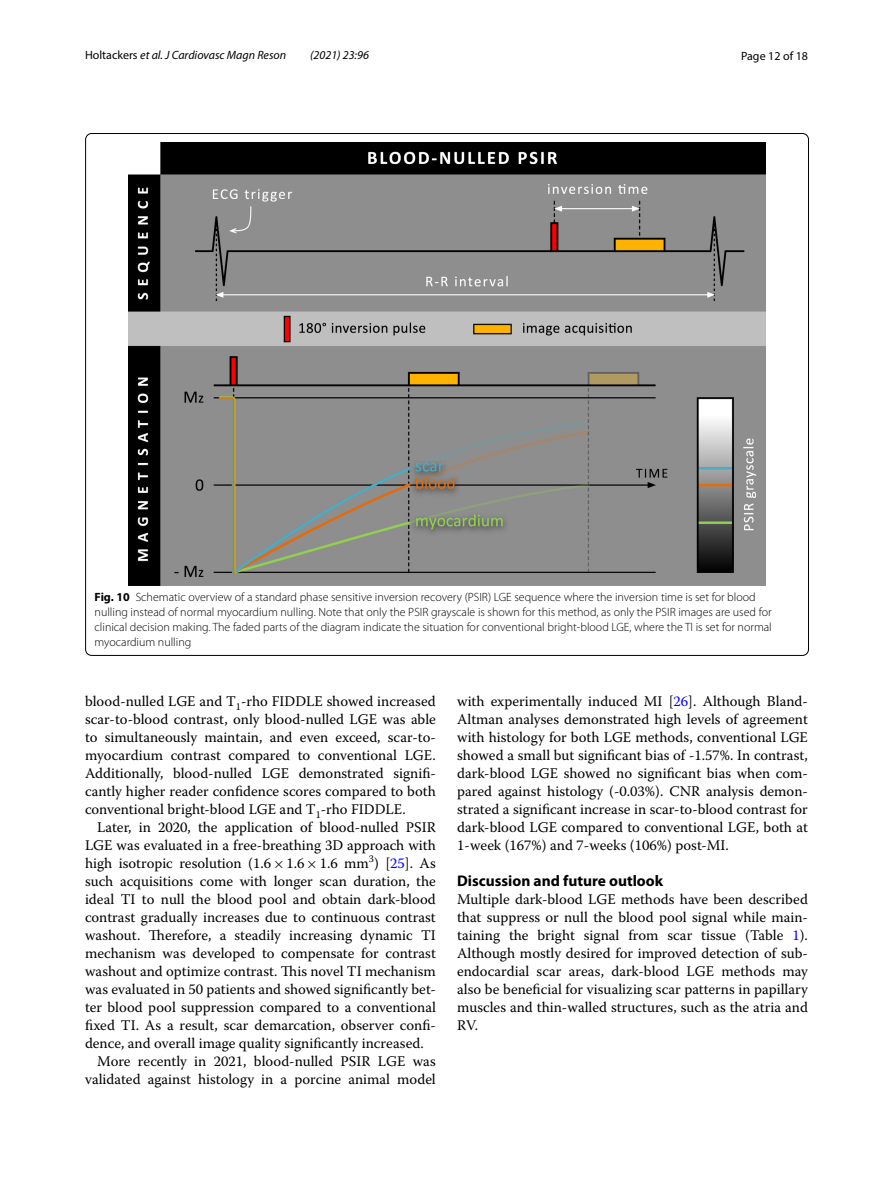
<style>
.page{position:relative;width:893px;height:1187px;background:#fff}
.page>*{position:absolute;margin:0;border:0;box-sizing:border-box;transform-origin:0 0}
.t1{font:700 15.45px "Myriad Pro";color:#000}
.t2{font:14.7px/18px "Warnock Pro";color:#000;text-align:justify}
.t3{font:300 12px/15px "Myriad Pro";color:#000}
.t4{font:italic 12px "Myriad Pro";color:#000}
.t5{font:12px "Myriad Pro";color:#000}
.s1{font-style:normal}
.s2{font-weight:700}
.s3{font-family:"MTSY"}
.s4{color:#00f}
</style>
<div class="page">
<img style="left:128px;top:142px;width:638px;height:443px">
<p class="t4" style="left:85px;top:48px;width:203px"><span class="s1">Holtackers</span> et al. J Cardiovasc Magn Reson</p>
<p class="t4" style="left:310px;top:48px;width:60px">(2021) 23:96</p>
<p class="t5" style="left:741px;top:48px;width:68px">Page 12 of 18</p>
<p class="t3" style="left:95px;top:589px;width:679px"><span class="s2">Fig. 10</span> Schematic overview of a standard phase sensitive inversion recovery (PSIR) LGE sequence where the inversion time is set for blood nulling instead of normal myocardium nulling. Note that only the PSIR grayscale is shown for this method, as only the PSIR images are used for clinical decision making. The faded parts of the diagram indicate the situation for conventional bright-blood LGE, where the TI is set for normal myocardium nulling</p>
<p class="t2" style="left:85px;top:691px;width:352px">blood-nulled LGE and T<sub>1</sub>-rho FIDDLE showed increased scar-to-blood contrast, only blood-nulled LGE was able to simultaneously maintain, and even exceed, scar-to&shy;myocardium contrast compared to conventional LGE.<br>Additionally, blood-nulled LGE demonstrated signifi&shy;cantly higher reader confidence scores compared to both conventional bright-blood LGE and T<sub>1</sub>-rho FIDDLE.</p>
<p class="t2" style="left:97px;top:817px;width:340px">Later, in 2020, the application of blood-nulled PSIR</p>
<p class="t2" style="left:85px;top:835px;width:352px">LGE was evaluated in a free-breathing 3D approach with</p>
<p class="t2" style="left:85px;top:853px;width:352px">high isotropic resolution (1.6<span class="s3">×</span>1.6<span class="s3">×</span>1.6 mm<sup>3</sup>) [<span class="s4">25</span>]. As</p>
<p class="t2" style="left:85px;top:871px;width:352px">such acquisitions come with longer scan duration, the</p>
<p class="t2" style="left:85px;top:889px;width:352px">ideal TI to null the blood pool and obtain dark-blood</p>
<p class="t2" style="left:85px;top:907px;width:352px">contrast gradually increases due to continuous contrast</p>
<p class="t2" style="left:85px;top:925px;width:352px">washout. Therefore, a steadily increasing dynamic TI</p>
<p class="t2" style="left:85px;top:943px;width:352px">mechanism was developed to compensate for contrast</p>
<p class="t2" style="left:85px;top:961px;width:352px">washout and optimize contrast. This novel TI mechanism</p>
<p class="t2" style="left:85px;top:979px;width:352px">was evaluated in 50 patients and showed significantly bet-</p>
<p class="t2" style="left:85px;top:997px;width:352px">ter blood pool suppression compared to a conventional</p>
<p class="t2" style="left:85px;top:1015px;width:352px">fixed TI. As a result, scar demarcation, observer confi-</p>
<p class="t2" style="left:85px;top:1033px;width:340px">dence, and overall image quality significantly increased.</p>
<p class="t2" style="left:97px;top:1051px;width:340px">More recently in 2021, blood-nulled PSIR LGE was</p>
<p class="t2" style="left:85px;top:1069px;width:352px">validated against histology in a porcine animal model</p>
<p class="t2" style="left:457px;top:691px;width:352px">with experimentally induced MI [<span class="s4">26</span>]. Although Bland-Altman analyses demonstrated high levels of agreement with histology for both LGE methods, conventional LGE showed a small but significant bias of -1.57%. In contrast, dark-blood LGE showed no significant bias when com&shy;pared against histology (-0.03%). CNR analysis demon&shy;strated a significant increase in scar-to-blood contrast for dark-blood LGE compared to conventional LGE, both at 1-week (167%) and 7-weeks (106%) post-MI.</p>
<p class="t1" style="left:457px;top:870px;width:208px">Discussion and future outlook</p>
<p class="t2" style="left:457px;top:889px;width:352px">Multiple dark-blood LGE methods have been described that suppress or null the blood pool signal while main&shy;taining the bright signal from scar tissue (Table <span class="s4">1</span>).<br>Although mostly desired for improved detection of sub&shy;endocardial scar areas, dark-blood LGE methods may also be beneficial for visualizing scar patterns in papillary muscles and thin-walled structures, such as the atria and RV.</p>
</div>
